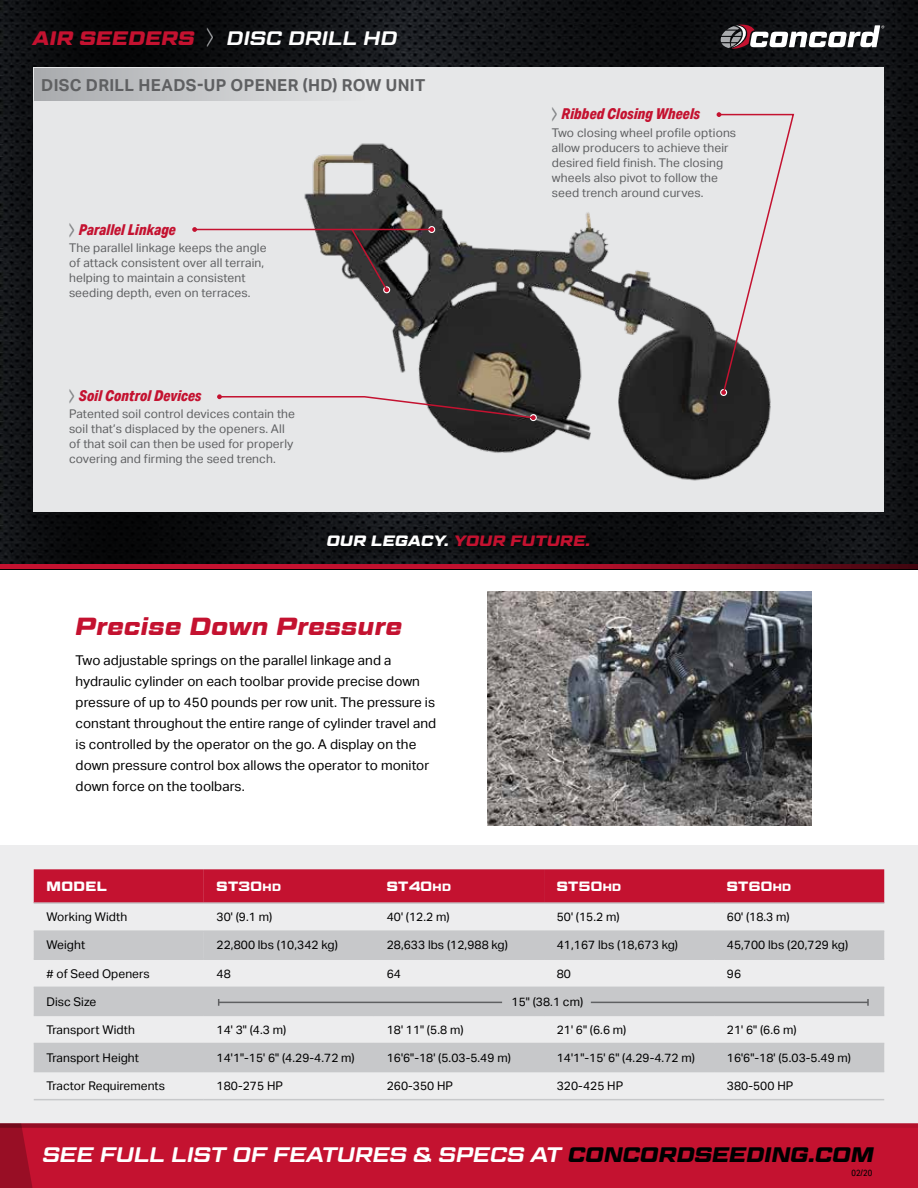
<style>
.page{position:relative;width:918px;height:1188px;background:#fff}
.page>*{position:absolute;margin:0;border:0;box-sizing:border-box;transform-origin:0 0}
.t1{font:italic 700 24.75px "Geom Graphic";letter-spacing:.02em;color:#c41230}
.t2{font:italic 600 21px "Geom Graphic";letter-spacing:.01em;color:#fff}
.t3{font:italic 600 19.5px "Geom Graphic";letter-spacing:.02em;color:#fff}
.t4{font:700 16.5px "Aktiv Grotesk";letter-spacing:.02em;color:#5f6062}
.t5{font:italic 800 15px "Aktiv Grotesk Cd";letter-spacing:.01em;color:#c41230}
.t6{font:italic 700 15px "Geom Graphic";letter-spacing:.025em;color:#c41230}
.t7{font:13.5px/21px "Aktiv Grotesk";letter-spacing:.005em;color:#000}
.t8{font:700 13.5px "Geom Graphic";letter-spacing:.03em;color:#fff}
.t9{font:12px/15px "Aktiv Grotesk";letter-spacing:.01em;color:#5f6062}
.t10{font:12px "Aktiv Grotesk";letter-spacing:.005em;color:#000}
.t11{font:9px "Aktiv Grotesk Cd";color:#000}
.s1{font-weight:700;color:#c41230}
.s2{font-family:"Oswald";font-weight:300;font-style:normal;font-size:21px;color:#a9abae}
.s3{font-family:"Oswald";font-weight:700;font-style:normal;color:#848688}
.s4{color:#fff}
.s5{font-size:10.5px}
.s6{font-weight:700;color:#000}
</style>
<div class="page">
<div style="left:0;top:846px;width:918px;height:342px;background:#ededee"></div>
<svg style="left:0;top:565px;width:918px;height:4px;background:#9c0e26"></svg>
<img style="left:0;top:0;width:918px;height:564px">
<div style="left:34px;top:68px;width:850px;height:444px;background:#e6e7e8"></div>
<svg style="left:0;top:1123px;width:918px;height:65px;background:#c0122f"></svg>
<div style="left:34px;top:68px;width:330px;height:32px;background:linear-gradient(to right,#a9abae,#e5e6e7)"></div>
<svg style="left:303px;top:512px;width:308px;height:58px;background:#1e1116"></svg>
<img style="left:303px;top:143px;width:468px;height:338px">
<hr style="left:195px;top:229px;width:157px;height:1px;background:#c41230">
<svg style="left:192px;top:227px;width:5px;height:5px"></svg>
<svg style="left:349px;top:227px;width:85px;height:65px"></svg>
<svg style="left:721px;top:25px;width:163px;height:24px"></svg>
<div style="left:34px;top:869px;width:850px;height:33px;background:#c41230"></div>
<svg style="left:34px;top:932px;width:850px;height:139px;fill:#c7c8ca"></svg>
<div style="left:204px;top:932px;width:680px;height:26px;background:#c7c8ca"></div>
<hr style="left:34px;top:902px;width:170px;height:2px;background:#c7c8ca">
<hr style="left:204px;top:902px;width:170px;height:2px;background:#c7c8ca">
<hr style="left:374px;top:902px;width:170px;height:2px;background:#c7c8ca">
<hr style="left:544px;top:902px;width:170px;height:2px;background:#c7c8ca">
<hr style="left:714px;top:902px;width:170px;height:2px;background:#c7c8ca">
<hr style="left:34px;top:930px;width:170px;height:2px;background:#c7c8ca">
<hr style="left:204px;top:930px;width:170px;height:2px;background:#c7c8ca">
<hr style="left:374px;top:930px;width:170px;height:2px;background:#c7c8ca">
<hr style="left:544px;top:930px;width:170px;height:2px;background:#c7c8ca">
<hr style="left:714px;top:930px;width:170px;height:2px;background:#c7c8ca">
<hr style="left:34px;top:958px;width:170px;height:2px;background:#c7c8ca">
<hr style="left:204px;top:958px;width:170px;height:2px;background:#c7c8ca">
<hr style="left:374px;top:958px;width:170px;height:2px;background:#c7c8ca">
<hr style="left:544px;top:958px;width:170px;height:2px;background:#c7c8ca">
<hr style="left:714px;top:958px;width:170px;height:2px;background:#c7c8ca">
<hr style="left:34px;top:1043px;width:170px;height:1px;background:#c7c8ca">
<hr style="left:204px;top:1043px;width:170px;height:1px;background:#c7c8ca">
<hr style="left:374px;top:1043px;width:170px;height:1px;background:#c7c8ca">
<hr style="left:544px;top:1043px;width:170px;height:1px;background:#c7c8ca">
<hr style="left:714px;top:1043px;width:170px;height:1px;background:#c7c8ca">
<hr style="left:34px;top:1071px;width:170px;height:1px;background:#c7c8ca">
<hr style="left:204px;top:1071px;width:170px;height:1px;background:#c7c8ca">
<hr style="left:374px;top:1071px;width:170px;height:1px;background:#c7c8ca">
<hr style="left:544px;top:1071px;width:170px;height:1px;background:#c7c8ca">
<hr style="left:714px;top:1071px;width:170px;height:1px;background:#c7c8ca">
<hr style="left:34px;top:987px;width:170px;height:1px;background:#c7c8ca">
<hr style="left:204px;top:987px;width:170px;height:1px;background:#c7c8ca">
<hr style="left:374px;top:987px;width:170px;height:1px;background:#c7c8ca">
<hr style="left:544px;top:987px;width:170px;height:1px;background:#c7c8ca">
<hr style="left:714px;top:987px;width:170px;height:1px;background:#c7c8ca">
<hr style="left:34px;top:1015px;width:170px;height:1px;background:#c7c8ca">
<hr style="left:204px;top:1015px;width:170px;height:1px;background:#c7c8ca">
<hr style="left:374px;top:1015px;width:170px;height:1px;background:#c7c8ca">
<hr style="left:544px;top:1015px;width:170px;height:1px;background:#c7c8ca">
<hr style="left:714px;top:1015px;width:170px;height:1px;background:#c7c8ca">
<hr style="left:34px;top:1099px;width:170px;height:1px;background:#c7c8ca">
<hr style="left:204px;top:1099px;width:170px;height:1px;background:#c7c8ca">
<hr style="left:374px;top:1099px;width:170px;height:1px;background:#c7c8ca">
<hr style="left:544px;top:1099px;width:170px;height:1px;background:#c7c8ca">
<hr style="left:714px;top:1099px;width:170px;height:1px;background:#c7c8ca">
<img style="left:487px;top:592px;width:324px;height:233px">
<hr style="left:219px;top:1002px;width:283px;height:1px;background:#5f6062">
<hr style="left:591px;top:1002px;width:277px;height:1px;background:#5f6062">
<svg style="left:867px;top:999px;width:2px;height:7px"></svg>
<svg style="left:217px;top:394px;width:319px;height:26px"></svg>
<svg style="left:717px;top:112px;width:78px;height:283px"></svg>
<h3 class="t3" style="left:33px;top:26px;width:366px"><span class="s1">AIR SEEDERS</span> <span class="s2">⟩</span> DISC DRILL HD</h3>
<h3 class="t4" style="left:41px;top:75px;width:386px">DISC DRILL HEADS-UP OPENER (HD) ROW UNIT</h3>
<p class="t5" style="left:69px;top:220px;width:108px"><span class="s3">⟩</span> Parallel Linkage</p>
<p class="t9" style="left:69px;top:241px;width:199px">The parallel linkage keeps the angle of attack consistent over all terrain, helping to maintain a consistent seeding depth, even on terraces.</p>
<p class="t5" style="left:69px;top:386px;width:134px"><span class="s3">⟩</span> Soil Control Devices</p>
<p class="t9" style="left:69px;top:406px;width:227px">Patented soil control devices contain the soil that’s displaced by the openers. All of that soil can then be used for properly covering and firming the seed trench.</p>
<p class="t5" style="left:552px;top:105px;width:150px"><span class="s3">⟩</span> Ribbed Closing Wheels</p>
<p class="t9" style="left:552px;top:125px;width:186px">Two closing wheel profile options allow producers to achieve their desired field finish. The closing wheels also pivot to follow the seed trench around curves.</p>
<p class="t6" style="left:327px;top:532px;width:265px"><span class="s4">OUR LEGACY.</span> YOUR FUTURE.</p>
<h1 class="t1" style="left:76px;top:611px;width:328px">Precise Down Pressure</h1>
<p class="t7" style="left:76px;top:650px;width:362px">Two adjustable springs on the parallel linkage and a hydraulic cylinder on each toolbar provide precise down pressure of up to 450 pounds per row unit. The pressure is constant throughout the entire range of cylinder travel and is controlled by the operator on the go. A display on the down pressure control box allows the operator to monitor down force on the toolbars.</p>
<p class="t8" style="left:46px;top:878px;width:62px">MODEL</p>
<p class="t8" style="left:217px;top:878px;width:66px">ST30<span class="s5">HD</span></p>
<p class="t8" style="left:387px;top:878px;width:66px">ST40<span class="s5">HD</span></p>
<p class="t8" style="left:557px;top:878px;width:66px">ST50<span class="s5">HD</span></p>
<p class="t8" style="left:727px;top:878px;width:66px">ST60<span class="s5">HD</span></p>
<p class="t10" style="left:46px;top:910px;width:82px">Working Width</p>
<p class="t10" style="left:217px;top:910px;width:57px">30' (9.1 m)</p>
<p class="t10" style="left:387px;top:910px;width:64px">40' (12.2 m)</p>
<p class="t10" style="left:557px;top:910px;width:64px">50' (15.2 m)</p>
<p class="t10" style="left:727px;top:910px;width:64px">60' (18.3 m)</p>
<p class="t10" style="left:46px;top:938px;width:40px">Weight</p>
<p class="t10" style="left:217px;top:938px;width:123px">22,800 lbs (10,342 kg)</p>
<p class="t10" style="left:387px;top:938px;width:123px">28,633 lbs (12,988 kg)</p>
<p class="t10" style="left:557px;top:938px;width:123px">41,167 lbs (18,673 kg)</p>
<p class="t10" style="left:727px;top:938px;width:123px">45,700 lbs (20,729 kg)</p>
<p class="t10" style="left:46px;top:966px;width:105px"># of Seed Openers</p>
<p class="t10" style="left:217px;top:966px;width:16px">48</p>
<p class="t10" style="left:387px;top:966px;width:16px">64</p>
<p class="t10" style="left:557px;top:966px;width:16px">80</p>
<p class="t10" style="left:727px;top:966px;width:16px">96</p>
<p class="t10" style="left:46px;top:994px;width:51px">Disc Size</p>
<p class="t10" style="left:512px;top:994px;width:73px">15" (38.1 cm)</p>
<p class="t10" style="left:46px;top:1023px;width:90px">Transport Width</p>
<p class="t10" style="left:217px;top:1023px;width:71px">14' 3" (4.3 m)</p>
<p class="t10" style="left:387px;top:1023px;width:78px">18' 11" (5.8 m)</p>
<p class="t10" style="left:557px;top:1023px;width:71px">21' 6" (6.6 m)</p>
<p class="t10" style="left:727px;top:1023px;width:71px">21' 6" (6.6 m)</p>
<p class="t10" style="left:46px;top:1051px;width:94px">Transport Height</p>
<p class="t10" style="left:217px;top:1051px;width:140px">14'1"-15' 6" (4.29-4.72 m)</p>
<p class="t10" style="left:387px;top:1051px;width:126px">16'6"-18' (5.03-5.49 m)</p>
<p class="t10" style="left:557px;top:1051px;width:140px">14'1"-15' 6" (4.29-4.72 m)</p>
<p class="t10" style="left:727px;top:1051px;width:126px">16'6"-18' (5.03-5.49 m)</p>
<p class="t10" style="left:46px;top:1079px;width:120px">Tractor Requirements</p>
<p class="t10" style="left:217px;top:1079px;width:68px">180-275 HP</p>
<p class="t10" style="left:387px;top:1079px;width:68px">260-350 HP</p>
<p class="t10" style="left:557px;top:1079px;width:68px">320-425 HP</p>
<p class="t10" style="left:727px;top:1079px;width:68px">380-500 HP</p>
<h2 class="t2" style="left:43px;top:1142px;width:832px">SEE FULL LIST OF FEATURES &amp; SPECS AT <span class="s6">CONCORDSEEDING.COM</span></h2>
<p class="t11" style="left:852px;top:1167px;width:22px">02/20</p>
</div>
